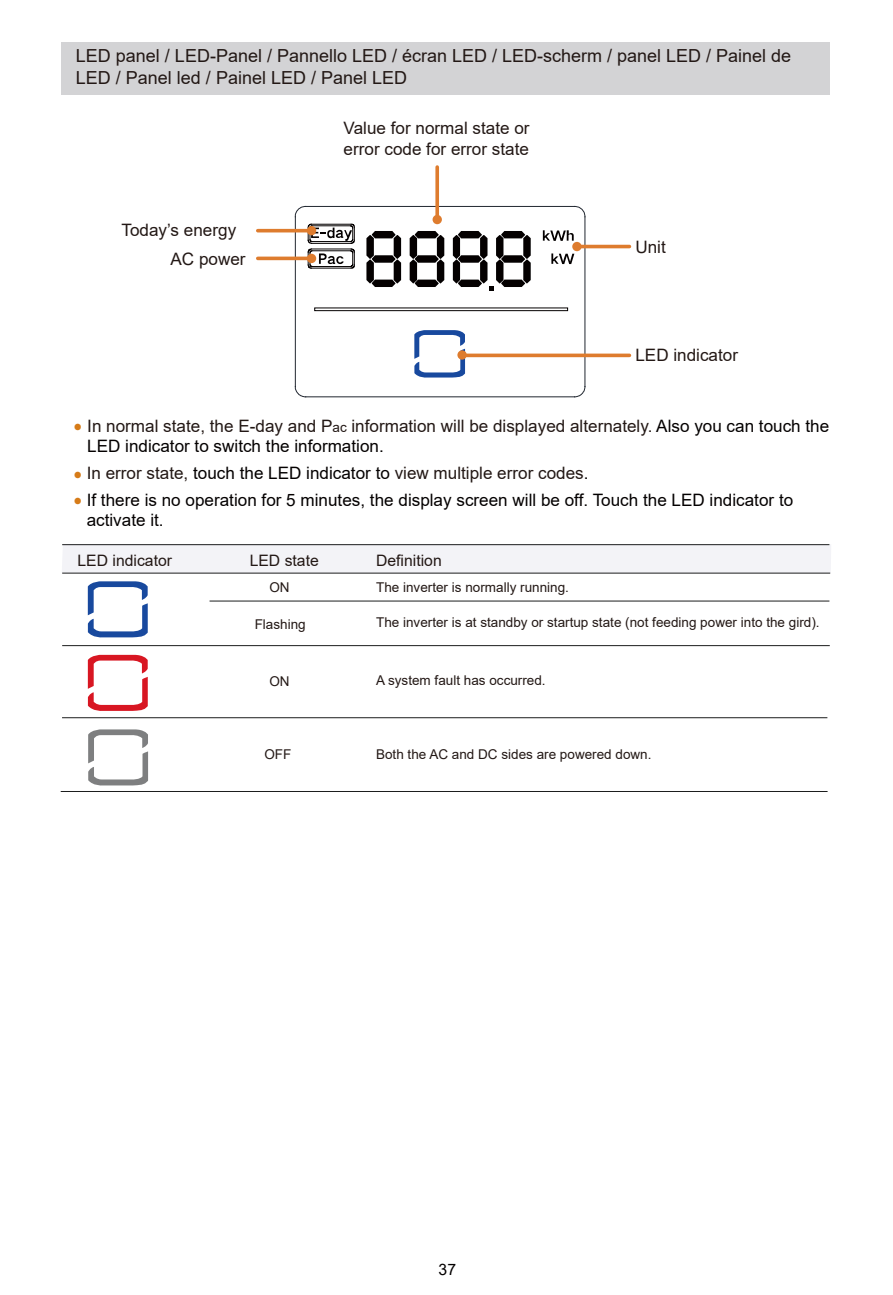
<style>
.page{position:relative;width:893px;height:1295px;background:#fff}
.page>*{position:absolute;margin:0;border:0;box-sizing:border-box;transform-origin:0 0}
.t1{font:21.82px "Wingdings";color:#d67b18}
.t2{font:18px/21.6px "Arial";color:#231815}
.t3{font:17.1px/20.5px "Arial";color:#231815}
.t4{font:17.1px/20.5px "Arial";color:#040000}
.t5{font:15.75px "Arial";color:#231815}
.t6{font:15.75px "Arial";color:#040000}
.t7{font:13.5px "Arial";color:#231815}
.s1{color:#221815}
.s2{font-size:13.5px}
.s3{color:#040000}
</style>
<div class="page">
<div style="left:62px;top:42px;width:768px;height:53px;background:#d3d3d5"></div>
<svg style="left:62px;top:544px;width:769px;height:29px"></svg>
<hr style="left:62px;top:573px;width:768px;height:1px;background:#1c1d1d">
<hr style="left:62px;top:645px;width:768px;height:1px;background:#1c1d1d">
<hr style="left:61px;top:791px;width:767px;height:1px;background:#1c1d1d">
<hr style="left:210px;top:601px;width:619px;height:1px;background:#1c1d1d">
<hr style="left:62px;top:717px;width:765px;height:1px;background:#1c1d1d">
<hr style="left:62px;top:544px;width:767px;height:1px;background:#1c1d1d">
<svg style="left:88px;top:655px;width:60px;height:56px"></svg>
<svg style="left:88px;top:729px;width:60px;height:57px"></svg>
<hr style="left:295px;top:217px;width:1px;height:169px;background:#212730">
<hr style="left:585px;top:217px;width:1px;height:169px;background:#212730">
<hr style="left:306px;top:396px;width:269px;height:1px;background:#212730">
<hr style="left:306px;top:206px;width:269px;height:1px;background:#212730">
<svg style="left:574px;top:386px;width:11px;height:11px"></svg>
<svg style="left:575px;top:206px;width:10px;height:11px"></svg>
<svg style="left:295px;top:206px;width:11px;height:11px"></svg>
<svg style="left:295px;top:386px;width:11px;height:11px"></svg>
<div style="left:314px;top:308px;width:254px;height:3px;border:1px solid #040000"></div>
<svg style="left:543px;top:230px;width:31px;height:11px"></svg>
<svg style="left:551px;top:253px;width:23px;height:11px"></svg>
<svg style="left:308px;top:224px;width:47px;height:45px"></svg>
<svg style="left:366px;top:231px;width:35px;height:56px"></svg>
<svg style="left:410px;top:231px;width:34px;height:56px"></svg>
<svg style="left:453px;top:231px;width:78px;height:60px"></svg>
<hr style="left:258px;top:229px;width:54px;height:3px;background:#de7c2e">
<div style="left:307px;top:226px;width:9px;height:9px;background:#de7c2e;border-radius:50%"></div>
<hr style="left:258px;top:257px;width:54px;height:3px;background:#de7c2e">
<div style="left:307px;top:254px;width:9px;height:9px;background:#de7c2e;border-radius:50%"></div>
<svg style="left:435px;top:167px;width:4px;height:48px"></svg>
<div style="left:433px;top:215px;width:9px;height:9px;background:#de7c2e;border-radius:50%"></div>
<hr style="left:577px;top:245px;width:52px;height:3px;background:#de7c2e">
<div style="left:572px;top:242px;width:10px;height:9px;background:#de7c2e;border-radius:50%"></div>
<svg style="left:88px;top:581px;width:60px;height:57px"></svg>
<svg style="left:414px;top:330px;width:51px;height:48px"></svg>
<hr style="left:463px;top:354px;width:166px;height:3px;background:#de7c2e">
<svg style="left:457px;top:350px;width:10px;height:10px"></svg>
<p class="t2" style="left:76px;top:45px;width:717px">LED panel <span class="s1">/ LED-Panel</span> / Pannello LED / écran LED / LED-scherm / panel LED / Painel de<br>LED / Panel led / Painel LED / Panel LED</p>
<p class="t3" style="left:170px;top:215px;width:77px;line-height:29px;text-indent:-49px">Today’s energy<br>AC power</p>
<p class="t3" style="left:344px;top:118px;width:187px">Value for normal state or error code for error state</p>
<p class="t3" style="left:635px;top:236px;width:32px">Unit</p>
<p class="t3" style="left:635px;top:344px;width:104px">LED indicator</p>
<p class="t3" style="left:87px;top:415px;width:744px">In normal state, the E-day and P<span class="s2">ac</span> information will be displayed alternately. <span class="s3">Also you can touch the<br>LED indicator to switch the information.</span></p>
<p class="t3" style="left:87px;top:463px;width:503px">In error state, <span class="s3">touch the LED indicator to</span> view multiple error codes<span class="s3">.</span></p>
<p class="t4" style="left:87px;top:489px;width:708px">If there is no operation for 5 minutes, the display screen will be off. Touch the LED indicator to activate it.</p>
<p class="t1" style="left:73px;top:489px;width:12px">•</p>
<p class="t5" style="left:78px;top:549px;width:96px">LED indicator</p>
<p class="t5" style="left:250px;top:549px;width:71px">LED state</p>
<p class="t5" style="left:376px;top:549px;width:67px">Definition</p>
<p class="t7" style="left:269px;top:577px;width:22px">ON</p>
<p class="t7" style="left:255px;top:615px;width:53px">Flashing</p>
<p class="t7" style="left:376px;top:577px;width:194px">The inverter is normally running.</p>
<p class="t7" style="left:376px;top:613px;width:445px">The inverter is at standby or startup state (not feeding power into the gird).</p>
<p class="t7" style="left:269px;top:672px;width:22px">ON</p>
<p class="t7" style="left:376px;top:671px;width:171px">A system fault has occurred.</p>
<p class="t7" style="left:264px;top:745px;width:28px">OFF</p>
<p class="t7" style="left:376px;top:745px;width:277px">Both the AC and DC sides are powered down.</p>
<p class="t6" style="left:439px;top:1259px;width:19px">37</p>
</div>
